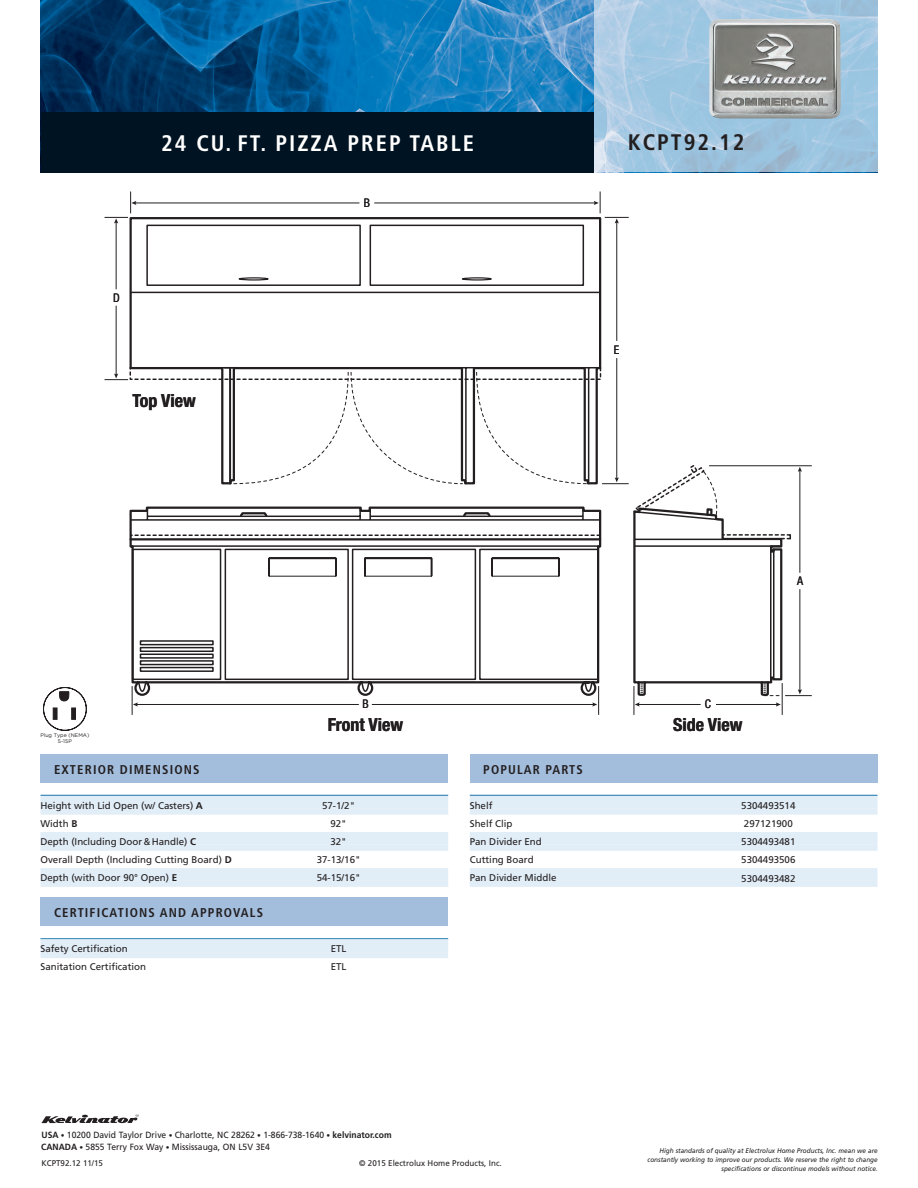
<style>
.page{position:relative;width:918px;height:1188px;background:#fff}
.page>*{position:absolute;margin:0;border:0;box-sizing:border-box;transform-origin:0 0}
.t1{font:700 condensed 22.5px "Frutiger";letter-spacing:.09em;color:#fff}
.t2{font:700 condensed 22.5px "Frutiger";letter-spacing:.09em;color:#231f20}
.t3{font:700 condensed 18px "Helvetica Neue";color:#231f20}
.t4{font:700 condensed 12.75px "Frutiger";letter-spacing:.09em;color:#231f20}
.t5{font:condensed 12px "Helvetica Neue";color:#231f20}
.t6{font:9.75px/18px "Frutiger";color:#231f20}
.t7{font:9px/11.9px "Frutiger";color:#231f20;scale:.95 1}
.t8{font:8.25px "Frutiger";color:#231f20}
.t9{font:italic 6.75px/9px "Frutiger";color:#231f20;text-align:right;scale:.95 1}
.t10{font:5.25px/6.3px "Gotham";color:#231f20;text-align:center}
.s1{font-weight:700}
.s2{font-weight:700;font-size:7.5px}
</style>
<div class="page">
<img style="left:40px;top:0;width:554px;height:172px">
<svg style="left:594px;top:0;width:283px;height:172px;background:#a3c7e1"></svg>
<img style="left:709px;top:19px;width:132px;height:100px">
<div style="left:40px;top:755px;width:408px;height:28px;background:#a3bddd"></div>
<div style="left:40px;top:898px;width:408px;height:28px;background:#a3bddd"></div>
<div style="left:470px;top:755px;width:408px;height:28px;background:#a3bddd"></div>
<svg style="left:42px;top:1114px;width:97px;height:9px"></svg>
<svg style="left:43px;top:687px;width:44px;height:44px"></svg>
<svg style="left:71px;top:708px;width:5px;height:12px"></svg>
<hr style="left:40px;top:938px;width:408px;height:1px;background:#0065a4">
<div style="left:40px;top:939px;width:408px;height:13px;background:#e1edf7"></div>
<div style="left:40px;top:952px;width:408px;height:6px;background:#e1edf7"></div>
<hr style="left:40px;top:795px;width:408px;height:1px;background:#0065a4">
<div style="left:40px;top:796px;width:408px;height:13px;background:#e1edf7"></div>
<div style="left:40px;top:809px;width:408px;height:6px;background:#e1edf7"></div>
<div style="left:40px;top:832px;width:408px;height:13px;background:#e1edf7"></div>
<div style="left:40px;top:845px;width:408px;height:6px;background:#e1edf7"></div>
<div style="left:40px;top:868px;width:408px;height:13px;background:#e1edf7"></div>
<div style="left:40px;top:881px;width:408px;height:6px;background:#e1edf7"></div>
<hr style="left:470px;top:795px;width:408px;height:1px;background:#0065a4">
<div style="left:470px;top:796px;width:408px;height:13px;background:#e1edf7"></div>
<div style="left:470px;top:809px;width:408px;height:6px;background:#e1edf7"></div>
<div style="left:470px;top:832px;width:408px;height:13px;background:#e1edf7"></div>
<div style="left:470px;top:845px;width:408px;height:6px;background:#e1edf7"></div>
<div style="left:470px;top:868px;width:408px;height:13px;background:#e1edf7"></div>
<div style="left:470px;top:881px;width:408px;height:6px;background:#e1edf7"></div>
<hr style="left:616px;top:358px;width:1px;height:121px;background:#231f20">
<hr style="left:616px;top:222px;width:1px;height:119px;background:#231f20">
<hr style="left:374px;top:203px;width:221px;height:1px;background:#231f20">
<svg style="left:594px;top:192px;width:34px;height:31px"></svg>
<svg style="left:129px;top:216px;width:473px;height:151px"></svg>
<svg style="left:146px;top:224px;width:439px;height:63px"></svg>
<hr style="left:135px;top:203px;width:224px;height:1px;background:#231f20">
<hr style="left:131px;top:292px;width:469px;height:1px;background:#231f20">
<div style="left:239px;top:277px;width:30px;height:4px;border:1px solid #231f20;border-radius:50%"></div>
<div style="left:462px;top:277px;width:30px;height:4px;border:1px solid #231f20;border-radius:50%"></div>
<hr style="left:116px;top:306px;width:1px;height:69px;background:#231f20">
<hr style="left:116px;top:222px;width:1px;height:67px;background:#231f20">
<svg style="left:105px;top:192px;width:31px;height:31px"></svg>
<svg style="left:105px;top:367px;width:706px;height:347px"></svg>
<svg style="left:128px;top:505px;width:474px;height:192px"></svg>
<div style="left:41px;top:112px;width:553px;height:61px;background:#001322"></div>
<h1 class="t1" style="left:161px;top:129px;width:314px">24 CU. FT. PIZZA PREP TABLE</h1>
<h1 class="t2" style="left:628px;top:129px;width:118px">KCPT92.12</h1>
<p class="t5" style="left:113px;top:291px;width:8px">D</p>
<h2 class="t3" style="left:133px;top:390px;width:65px">Top View</h2>
<h2 class="t3" style="left:133px;top:390px;width:65px">Top View</h2>
<p class="t10" style="left:40px;top:732px;width:50px">Plug Type (NEMA)<br>5-15P</p>
<h3 class="t4" style="left:54px;top:762px;width:147px">EXTERIOR DIMENSIONS</h3>
<p class="t5" style="left:364px;top:196px;width:8px">B</p>
<p class="t5" style="left:614px;top:343px;width:7px">E</p>
<p class="t5" style="left:363px;top:697px;width:8px">B</p>
<h2 class="t3" style="left:328px;top:714px;width:77px">Front View</h2>
<h2 class="t3" style="left:328px;top:714px;width:77px">Front View</h2>
<h3 class="t4" style="left:483px;top:762px;width:101px">POPULAR PARTS</h3>
<p class="t5" style="left:705px;top:697px;width:8px">C</p>
<h2 class="t3" style="left:673px;top:714px;width:71px">Side View</h2>
<h2 class="t3" style="left:673px;top:714px;width:71px">Side View</h2>
<p class="t5" style="left:797px;top:574px;width:7px">A</p>
<p class="t6" style="left:40px;top:796px;width:193px">Height with Lid Open (w/ Casters) <span class="s1">A<br></span>Width <span class="s1">B<br></span>Depth (Including Door&amp;Handle) <span class="s1">C<br></span>Overall Depth (Including Cutting Board) <span class="s1">D<br></span>Depth (with Door 90° Open) <span class="s1">E</span></p>
<p class="t6" style="left:317px;top:797px;width:45px;text-align:center">57-1/2"<br>92"<br>32"<br>37-13/16"<br>54-15/16"</p>
<p class="t6" style="left:470px;top:796px;width:88px">Shelf<br>Shelf Clip<br>Pan Divider End<br>Cutting Board<br>Pan Divider Middle</p>
<p class="t6" style="left:741px;top:797px;width:56px">5304493514<br>297121900<br>5304493481<br>5304493506<br>5304493482</p>
<h3 class="t4" style="left:54px;top:905px;width:211px">CERTIFICATIONS AND APPROVALS</h3>
<p class="t6" style="left:40px;top:940px;width:107px">Safety Certification<br>Sanitation Certification</p>
<p class="t6" style="left:331px;top:940px;width:17px">ETL<br>ETL</p>
<p class="t7" style="left:41px;top:1129px;width:370px"><span class="s1">USA</span> <span class="s2">•</span> 10200 David Taylor Drive <span class="s2">•</span> Charlotte, NC 28262 <span class="s2">•</span> 1-866-738-1640 <span class="s2">•</span> <span class="s1">kelvinator.com<br>CANADA</span> <span class="s2">•</span> 5855 Terry Fox Way <span class="s2">•</span> Mississauga, ON L5V 3E4</p>
<p class="t8" style="left:41px;top:1158px;width:63px">KCPT92.12 11/15</p>
<p class="t8" style="left:359px;top:1158px;width:144px">© 2015 Electrolux Home Products, Inc.</p>
<p class="t9" style="left:648px;top:1146px;width:244px">High standards of quality at Electrolux Home Products, Inc. mean we are constantly working to improve our products. We reserve the right to change specifications or discontinue models without notice.</p>
</div>
